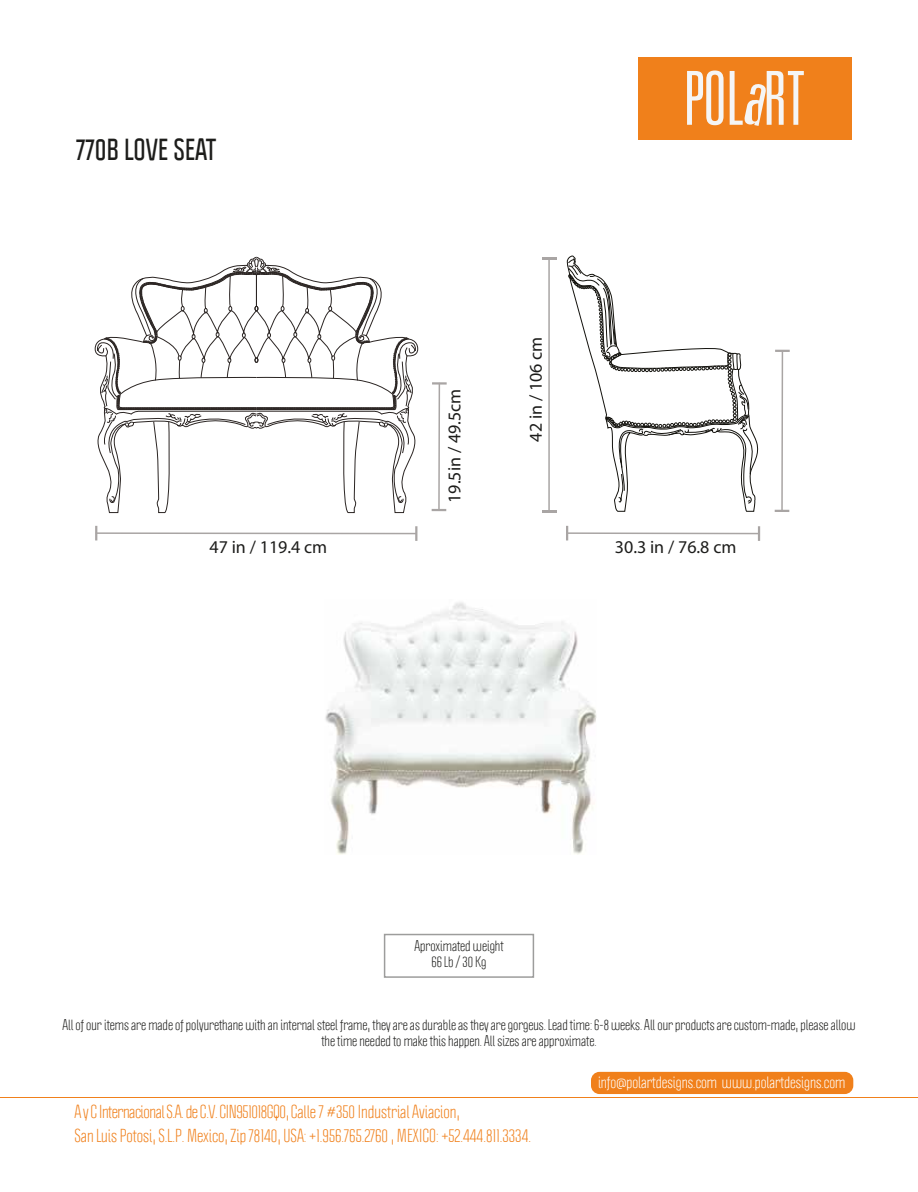
<style>
.page{position:relative;width:918px;height:1192px;background:#fff}
.page>*{position:absolute;margin:0;border:0;box-sizing:border-box;transform-origin:0 0}
.t1{font:700 26.7px "Politica";color:#1d1d1b}
.t2{font:18px "Myriad Pro";color:#1d1d1b}
.t3{font:16.5px/24px "Politica";color:#f0801b}
.t4{font:15px "Politica";color:#fff}
.t5{font:13.5px/16.2px "Politica";color:#1d1d1b;text-align:center}
</style>
<div class="page">
<div style="left:384px;top:933px;width:150px;height:44px;border:2px solid #9d9d9c"></div>
<div style="left:639px;top:57px;width:213px;height:82px;background:#f0801b"></div>
<svg style="left:687px;top:70px;width:37px;height:55px"></svg>
<svg style="left:730px;top:71px;width:74px;height:55px"></svg>
<div style="left:591px;top:1071px;width:262px;height:22px;background:#f0801b;border-radius:9px"></div>
<hr style="left:0;top:1096px;width:918px;height:1px;background:#f0801b">
<hr style="left:548px;top:258px;width:2px;height:253px;background:#a9a5a4">
<svg style="left:542px;top:510px;width:14px;height:2px"></svg>
<svg style="left:542px;top:257px;width:14px;height:2px"></svg>
<hr style="left:96px;top:532px;width:320px;height:2px;background:#a9a5a4">
<svg style="left:95px;top:525px;width:2px;height:15px"></svg>
<svg style="left:415px;top:526px;width:2px;height:15px"></svg>
<hr style="left:567px;top:532px;width:192px;height:2px;background:#a9a5a4">
<svg style="left:566px;top:525px;width:2px;height:15px"></svg>
<svg style="left:758px;top:526px;width:2px;height:15px"></svg>
<hr style="left:781px;top:351px;width:2px;height:160px;background:#a9a5a4">
<hr style="left:775px;top:509px;width:14px;height:3px;background:#a9a5a4">
<hr style="left:775px;top:349px;width:15px;height:3px;background:#a9a5a4">
<hr style="left:438px;top:383px;width:2px;height:127px;background:#a9a5a4">
<svg style="left:432px;top:509px;width:14px;height:2px"></svg>
<svg style="left:432px;top:382px;width:15px;height:2px"></svg>
<svg style="left:568px;top:257px;width:186px;height:246px"></svg>
<img style="left:325px;top:602px;width:272px;height:252px">
<svg style="left:94px;top:256px;width:325px;height:257px"></svg>
<h1 class="t1" style="left:76px;top:131px;width:141px">770B LOVE SEAT</h1>
<h2 class="t2" style="left:443px;top:503px;width:115px;rotate:-90deg">19.5in / 49.5cm</h2>
<h2 class="t2" style="left:525px;top:441px;width:106px;rotate:-90deg">42 in / 106 cm</h2>
<h2 class="t2" style="left:209px;top:535px;width:119px">47 in / 119.4 cm</h2>
<h2 class="t2" style="left:615px;top:535px;width:123px">30.3 in / 76.8 cm</h2>
<p class="t5" style="left:414px;top:937px;width:91px">Aproximated weight<br>66 Lb / 30 Kg</p>
<p class="t5" style="left:62px;top:1016px;width:795px">All of our items are made of polyurethane with an internal steel frame, they are as durable as they are gorgeus. Lead time: 6-8 weeks. All our products are custom-made, please allow the time needed to make this happen. All sizes are approximate.</p>
<p class="t3" style="left:74px;top:1099px;width:458px">A y C Internacional S.A. de C.V. CIN951018GQ0, Calle 7 #350 Industrial Aviacion,<br>San Luis Potosi, S.L.P. Mexico, Zip 78140, USA: +1.956.765.2760 , MEXICO: +52.444.811.3334.</p>
<p class="t4" style="left:598px;top:1072px;width:249px">info@polartdesigns.com www.polartdesigns.com</p>
</div>
